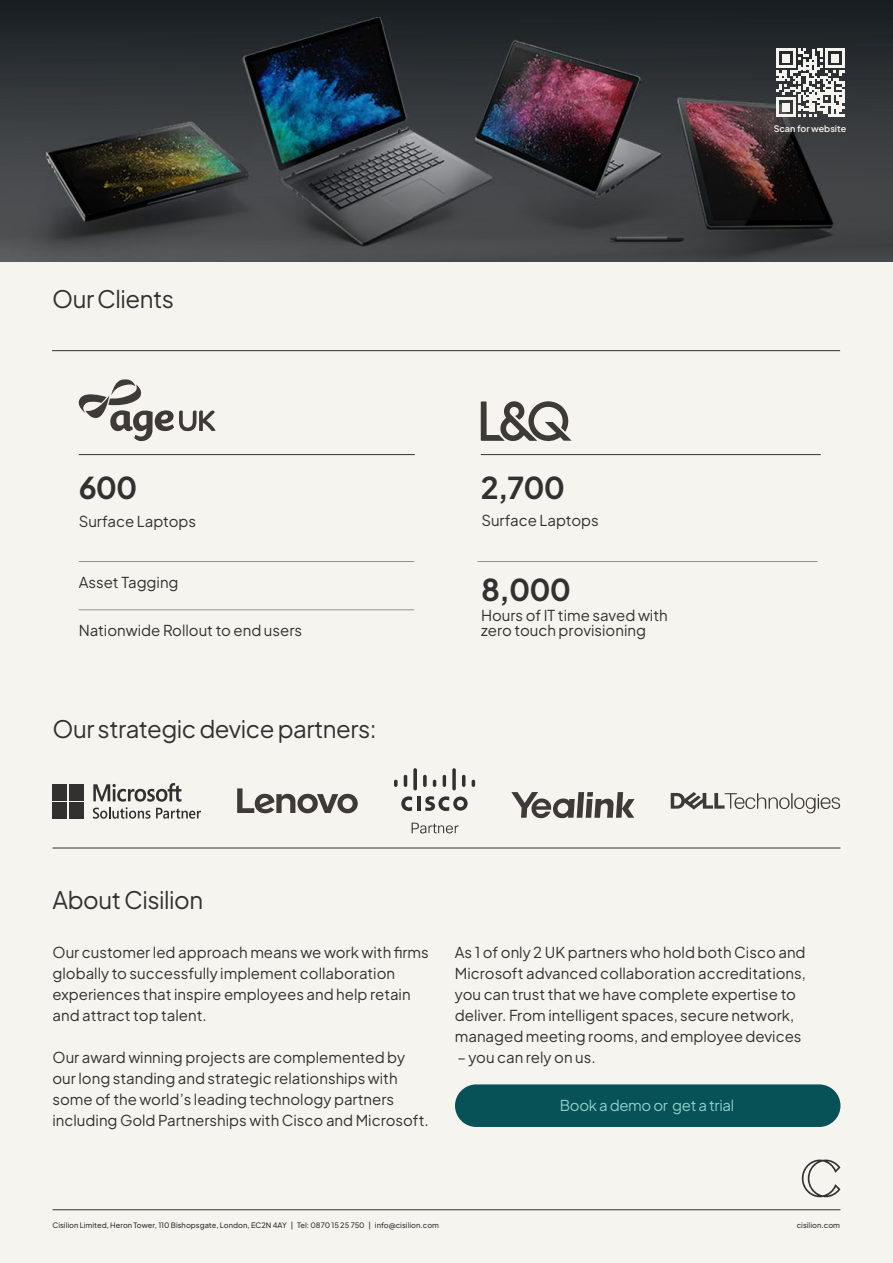
<style>
.page{position:relative;width:893px;height:1263px;background:#f5f4ef}
.page>*{position:absolute;margin:0;border:0;box-sizing:border-box;transform-origin:0 0}
.t1{font:700 30px "Plus Jakarta Sans";letter-spacing:-.03em;color:#32312f}
.t2{font:24px "Plus Jakarta Sans";letter-spacing:-.02em;color:#32312f}
.t3{font:15px/21px "Plus Jakarta Sans";color:#32312f}
.t4{font:15px "Plus Jakarta Sans";letter-spacing:-.02em;color:#8ececc}
.t5{font:600 9px "Plus Jakarta Sans";color:#f5f4ef}
.t6{font:500 7.5px "Plus Jakarta Sans";color:#32312f}
</style>
<div class="page">
<hr style="left:52px;top:1209px;width:788px;height:1px;background:#32312f">
<svg style="left:802px;top:1159px;width:38px;height:38px"></svg>
<img style="left:0;top:0;width:893px;height:261px">
<hr style="left:52px;top:848px;width:788px;height:1px;background:#32312f">
<div style="left:455px;top:1084px;width:385px;height:43px;background:#075256;border-radius:21px"></div>
<svg style="left:776px;top:49px;width:68px;height:68px"></svg>
<hr style="left:52px;top:350px;width:788px;height:1px;background:#32312f">
<hr style="left:79px;top:561px;width:335px;height:1px;background:#32312f">
<hr style="left:477px;top:561px;width:340px;height:1px;background:#32312f">
<hr style="left:79px;top:609px;width:335px;height:1px;background:#32312f">
<hr style="left:79px;top:454px;width:336px;height:1px;background:#32312f">
<hr style="left:481px;top:454px;width:340px;height:1px;background:#32312f">
<svg style="left:78px;top:379px;width:137px;height:62px"></svg>
<svg style="left:481px;top:401px;width:90px;height:41px"></svg>
<svg style="left:93px;top:783px;width:108px;height:36px"></svg>
<div style="left:52px;top:784px;width:15px;height:16px;background:#32312f"></div>
<div style="left:69px;top:784px;width:15px;height:16px;background:#32312f"></div>
<div style="left:52px;top:802px;width:15px;height:16px;background:#32312f"></div>
<div style="left:69px;top:802px;width:15px;height:16px;background:#32312f"></div>
<svg style="left:237px;top:788px;width:121px;height:25px"></svg>
<hr style="left:417px;top:796px;width:4px;height:15px;background:#32312f">
<svg style="left:401px;top:796px;width:11px;height:15px"></svg>
<svg style="left:425px;top:796px;width:43px;height:15px"></svg>
<svg style="left:394px;top:780px;width:4px;height:7px"></svg>
<svg style="left:404px;top:775px;width:3px;height:12px"></svg>
<svg style="left:413px;top:768px;width:4px;height:22px"></svg>
<svg style="left:423px;top:775px;width:4px;height:12px"></svg>
<svg style="left:433px;top:780px;width:3px;height:7px"></svg>
<svg style="left:443px;top:775px;width:3px;height:12px"></svg>
<svg style="left:452px;top:768px;width:4px;height:22px"></svg>
<svg style="left:462px;top:775px;width:3px;height:12px"></svg>
<svg style="left:472px;top:780px;width:3px;height:7px"></svg>
<svg style="left:412px;top:823px;width:47px;height:10px"></svg>
<svg style="left:511px;top:792px;width:123px;height:26px"></svg>
<svg style="left:671px;top:792px;width:169px;height:21px"></svg>
<h2 class="t2" style="left:52px;top:279px;width:123px">Our Clients</h2>
<p class="t5" style="left:774px;top:121px;width:74px">Scan for website</p>
<h1 class="t1" style="left:79px;top:460px;width:60px">600</h1>
<p class="t3" style="left:79px;top:510px;width:119px">Surface Laptops</p>
<p class="t3" style="left:79px;top:570px;width:101px">Asset Tagging</p>
<p class="t3" style="left:79px;top:619px;width:225px">Nationwide Rollout to end users</p>
<h2 class="t2" style="left:52px;top:709px;width:326px">Our strategic device partners:</h2>
<h1 class="t1" style="left:481px;top:461px;width:86px">2,700</h1>
<p class="t3" style="left:481px;top:508px;width:119px">Surface Laptops</p>
<h1 class="t1" style="left:481px;top:563px;width:91px">8,000</h1>
<p class="t3" style="left:481px;top:606px;width:188px;line-height:15px">Hours of IT time saved with zero touch provisioning</p>
<h2 class="t2" style="left:52px;top:880px;width:152px">About Cisilion</h2>
<p class="t3" style="left:52px;top:940px;width:378px">Our customer led approach means we work with firms globally to successfully implement collaboration experiences that inspire employees and help retain and attract top talent.</p>
<p class="t3" style="left:52px;top:1045px;width:378px">Our award winning projects are complemented by our long standing and strategic relationships with some of the world’s leading technology partners including Gold Partnerships with Cisco and Microsoft.</p>
<p class="t3" style="left:455px;top:940px;width:353px">As 1 of only 2 UK partners who hold both Cisco and Microsoft advanced collaboration accreditations, you can trust that we have complete expertise to deliver. From intelligent spaces, secure network, managed meeting rooms, and employee devices</p>
<p class="t3" style="left:457px;top:1045px;width:140px">– you can rely on us.</p>
<p class="t4" style="left:560px;top:1093px;width:176px">Book a demo or get a trial</p>
<p class="t6" style="left:52px;top:1219px;width:388px">Cisilion Limited, Heron Tower, 110 Bishopsgate, London, EC2N 4AY | Tel: 0870 15 25 750 | info@cisilion.com</p>
<p class="t6" style="left:797px;top:1219px;width:45px">cisilion.com</p>
</div>
